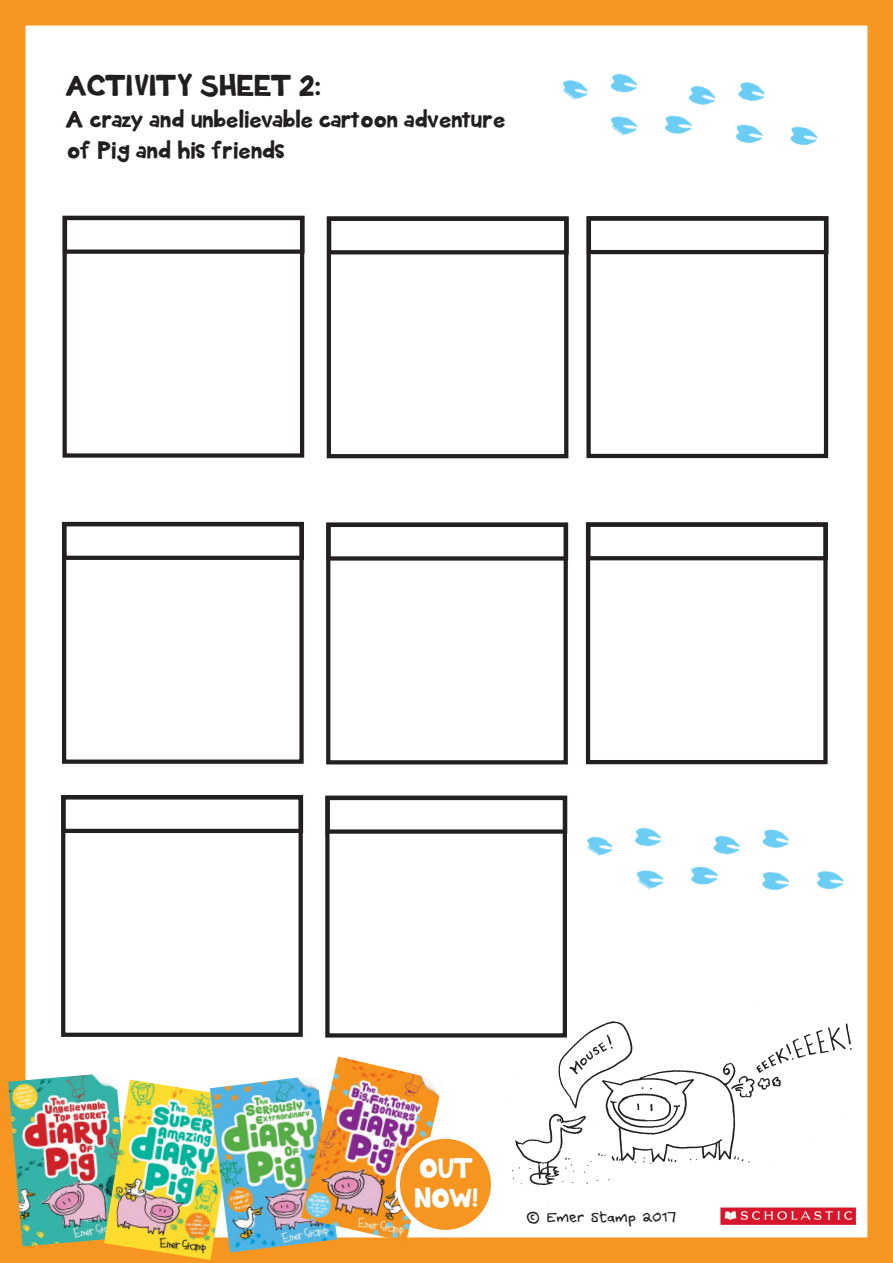
<style>
.page{position:relative;width:893px;height:1263px;background:#fff}
.page>*{position:absolute;margin:0;border:0;box-sizing:border-box;transform-origin:0 0}
.t1{font:27px "KB Planet Earth";color:#231f20}
.t2{font:25.5px "KB Planet Earth";color:#fff}
.t3{font:22.5px "KB Planet Earth";color:#231f20}
.t4{font:18px "Emer Stamp";letter-spacing:-.015em;color:#231f20}
</style>
<div class="page">
<div style="left:0;top:0;width:893px;height:1263px;border:26px solid #f79521"></div>
<img style="left:8px;top:1072px;width:96px;height:174px">
<img style="left:104px;top:1080px;width:132px;height:180px">
<img style="left:210px;top:1077px;width:127px;height:175px">
<img style="left:301px;top:1056px;width:142px;height:186px">
<div style="left:398px;top:1137px;width:95px;height:95px;background:#f79521;border-radius:50%"></div>
<div style="left:396px;top:1134px;width:99px;height:100px;border:4px solid #f9fcfe;border-radius:50%"></div>
<img style="left:720px;top:1207px;width:136px;height:18px">
<img style="left:556px;top:0;width:266px;height:146px">
<img style="left:585px;top:743px;width:259px;height:147px">
<div style="left:63px;top:216px;width:241px;height:242px;border:4px solid #231f20"></div>
<div style="left:63px;top:216px;width:242px;height:38px;border:4px solid #231f20"></div>
<div style="left:327px;top:217px;width:241px;height:241px;border:4px solid #231f20"></div>
<div style="left:327px;top:216px;width:242px;height:38px;border:4px solid #231f20"></div>
<div style="left:586px;top:216px;width:242px;height:242px;border:4px solid #231f20"></div>
<div style="left:587px;top:216px;width:241px;height:38px;border:4px solid #231f20"></div>
<div style="left:62px;top:522px;width:242px;height:242px;border:4px solid #231f20"></div>
<div style="left:62px;top:522px;width:242px;height:38px;border:4px solid #231f20"></div>
<div style="left:326px;top:523px;width:242px;height:241px;border:4px solid #231f20"></div>
<div style="left:326px;top:522px;width:242px;height:39px;border:4px solid #231f20"></div>
<div style="left:586px;top:522px;width:242px;height:242px;border:4px solid #231f20"></div>
<div style="left:586px;top:522px;width:242px;height:38px;border:4px solid #231f20"></div>
<div style="left:61px;top:795px;width:242px;height:242px;border:4px solid #231f20"></div>
<div style="left:61px;top:795px;width:242px;height:38px;border:4px solid #231f20"></div>
<div style="left:325px;top:796px;width:242px;height:241px;border:4px solid #231f20"></div>
<div style="left:326px;top:796px;width:241px;height:38px;border:4px solid #231f20"></div>
<img style="left:500px;top:1006px;width:352px;height:197px">
<p class="t1" style="left:66px;top:73px;width:255px">ACTIVITY SHEET 2:</p>
<p class="t3" style="left:66px;top:108px;width:440px">A crazy and unbelievable cartoon adventure</p>
<p class="t3" style="left:66px;top:140px;width:219px">of Pig and his friends</p>
<p class="t2" style="left:418px;top:1156px;width:56px">OUT</p>
<p class="t2" style="left:414px;top:1187px;width:65px">NOW!</p>
<p class="t4" style="left:526px;top:1209px;width:153px">© Emer Stamp 2017</p>
</div>
